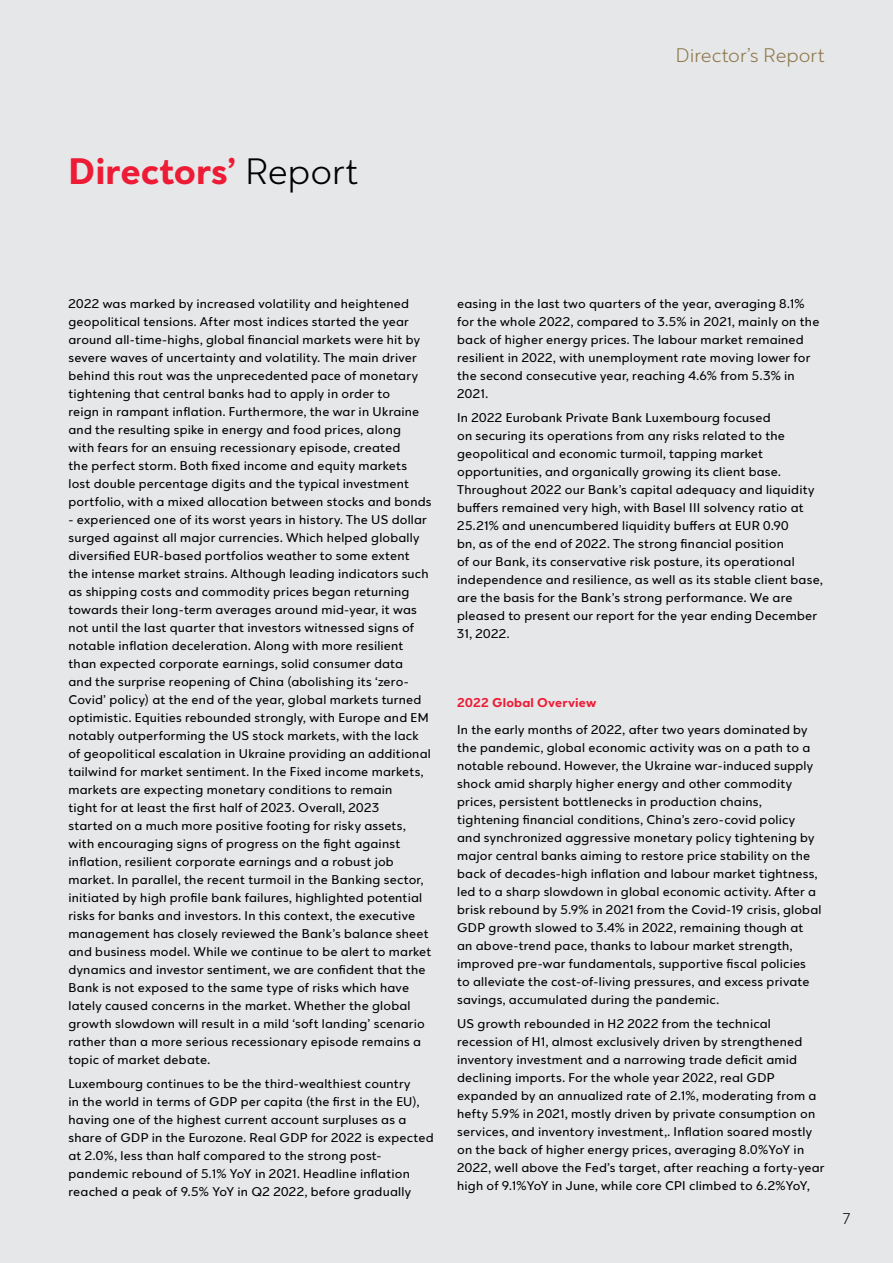
<style>
.page{position:relative;width:893px;height:1263px;background:#e6e7e8}
.page>*{position:absolute;margin:0;border:0;box-sizing:border-box;transform-origin:0 0}
.t1{font:700 39px "Eurobank Sans";color:#ed1b35}
.t2{font:300 21px "Eurobank Sans";color:#90794f}
.t3{font:300 16.5px "Eurobank Sans";color:#000}
.t4{font:13.5px/18px "Eurobank Sans";letter-spacing:.015em;color:#000}
.t5{font:700 13.5px "Eurobank Sans";letter-spacing:.015em;color:#ed1b35}
.s1{font-weight:300;color:#000}
</style>
<div class="page">
<h1 class="t1" style="left:68px;top:148px;width:291px">Directors’ <span class="s1">Report</span></h1>
<h2 class="t2" style="left:676px;top:43px;width:150px">Director’s Report</h2>
<p class="t4" style="left:68px;top:295px;width:365px">2022 was marked by increased volatility and heightened geopolitical tensions. After most indices started the year around all-time-highs, global financial markets were hit by severe waves of uncertainty and volatility. The main driver behind this rout was the unprecedented pace of monetary tightening that central banks had to apply in order to<br>reign in rampant inflation. Furthermore, the war in Ukraine and the resulting spike in energy and food prices, along<br>with fears for an ensuing recessionary episode, created<br>the perfect storm. Both fixed income and equity markets lost double percentage digits and the typical investment portfolio, with a mixed allocation between stocks and bonds</p>
<p class="t4" style="left:68px;top:511px;width:364px">- experienced one of its worst years in history. The US dollar surged against all major currencies. Which helped globally diversified EUR-based portfolios weather to some extent the intense market strains. Although leading indicators such as shipping costs and commodity prices began returning towards their long-term averages around mid-year, it was not until the last quarter that investors witnessed signs of notable inflation deceleration. Along with more resilient than expected corporate earnings, solid consumer data<br>and the surprise reopening of China (abolishing its ‘zero-Covid’ policy) at the end of the year, global markets turned optimistic. Equities rebounded strongly, with Europe and EM notably outperforming the US stock markets, with the lack of geopolitical escalation in Ukraine providing an additional tailwind for market sentiment. In the Fixed income markets, markets are expecting monetary conditions to remain<br>tight for at least the first half of 2023. Overall, 2023<br>started on a much more positive footing for risky assets, with encouraging signs of progress on the fight against inflation, resilient corporate earnings and a robust job market. In parallel, the recent turmoil in the Banking sector, initiated by high profile bank failures, highlighted potential risks for banks and investors. In this context, the executive management has closely reviewed the Bank’s balance sheet and business model. While we continue to be alert to market dynamics and investor sentiment, we are confident that the Bank is not exposed to the same type of risks which have lately caused concerns in the market. Whether the global growth slowdown will result in a mild ‘soft landing’ scenario rather than a more serious recessionary episode remains a topic of market debate.</p>
<p class="t4" style="left:68px;top:1075px;width:367px">Luxembourg continues to be the third-wealthiest country<br>in the world in terms of GDP per capita (the first in the EU), having one of the highest current account surpluses as a share of GDP in the Eurozone. Real GDP for 2022 is expected at 2.0%, less than half compared to the strong post&shy;pandemic rebound of 5.1% YoY in 2021. Headline inflation reached a peak of 9.5% YoY in Q2 2022, before gradually</p>
<p class="t4" style="left:457px;top:295px;width:364px">easing in the last two quarters of the year, averaging 8.1% for the whole 2022, compared to 3.5% in 2021, mainly on the back of higher energy prices. The labour market remained resilient in 2022, with unemployment rate moving lower for the second consecutive year, reaching 4.6% from 5.3% in 2021.</p>
<p class="t4" style="left:457px;top:409px;width:367px">In 2022 Eurobank Private Bank Luxembourg focused<br>on securing its operations from any risks related to the geopolitical and economic turmoil, tapping market opportunities, and organically growing its client base.<br>Throughout 2022 our Bank’s capital adequacy and liquidity buffers remained very high, with Basel III solvency ratio at 25.21% and unencumbered liquidity buffers at EUR 0.90<br>bn, as of the end of 2022. The strong financial position<br>of our Bank, its conservative risk posture, its operational independence and resilience, as well as its stable client base, are the basis for the Bank’s strong performance. We are pleased to present our report for the year ending December 31, 2022.</p>
<p class="t5" style="left:457px;top:695px;width:141px">2022 Global Overview</p>
<p class="t4" style="left:457px;top:721px;width:366px">In the early months of 2022, after two years dominated by the pandemic, global economic activity was on a path to a notable rebound. However, the Ukraine war-induced supply shock amid sharply higher energy and other commodity prices, persistent bottlenecks in production chains, tightening financial conditions, China’s zero-covid policy and synchronized aggressive monetary policy tightening by major central banks aiming to restore price stability on the back of decades-high inflation and labour market tightness, led to a sharp slowdown in global economic activity. After a brisk rebound by 5.9% in 2021 from the Covid-19 crisis, global GDP growth slowed to 3.4% in 2022, remaining though at an above-trend pace, thanks to labour market strength, improved pre-war fundamentals, supportive fiscal policies to alleviate the cost-of-living pressures, and excess private savings, accumulated during the pandemic.</p>
<p class="t4" style="left:457px;top:1015px;width:369px">US growth rebounded in H2 2022 from the technical recession of H1, almost exclusively driven by strengthened inventory investment and a narrowing trade deficit amid declining imports. For the whole year 2022, real GDP expanded by an annualized rate of 2.1%, moderating from a hefty 5.9% in 2021, mostly driven by private consumption on services, and inventory investment,. Inflation soared mostly on the back of higher energy prices, averaging 8.0%YoY in 2022, well above the Fed’s target, after reaching a forty-year high of 9.1%YoY in June, while core CPI climbed to 6.2%YoY,</p>
<p class="t3" style="left:843px;top:1209px;width:9px">7</p>
</div>
